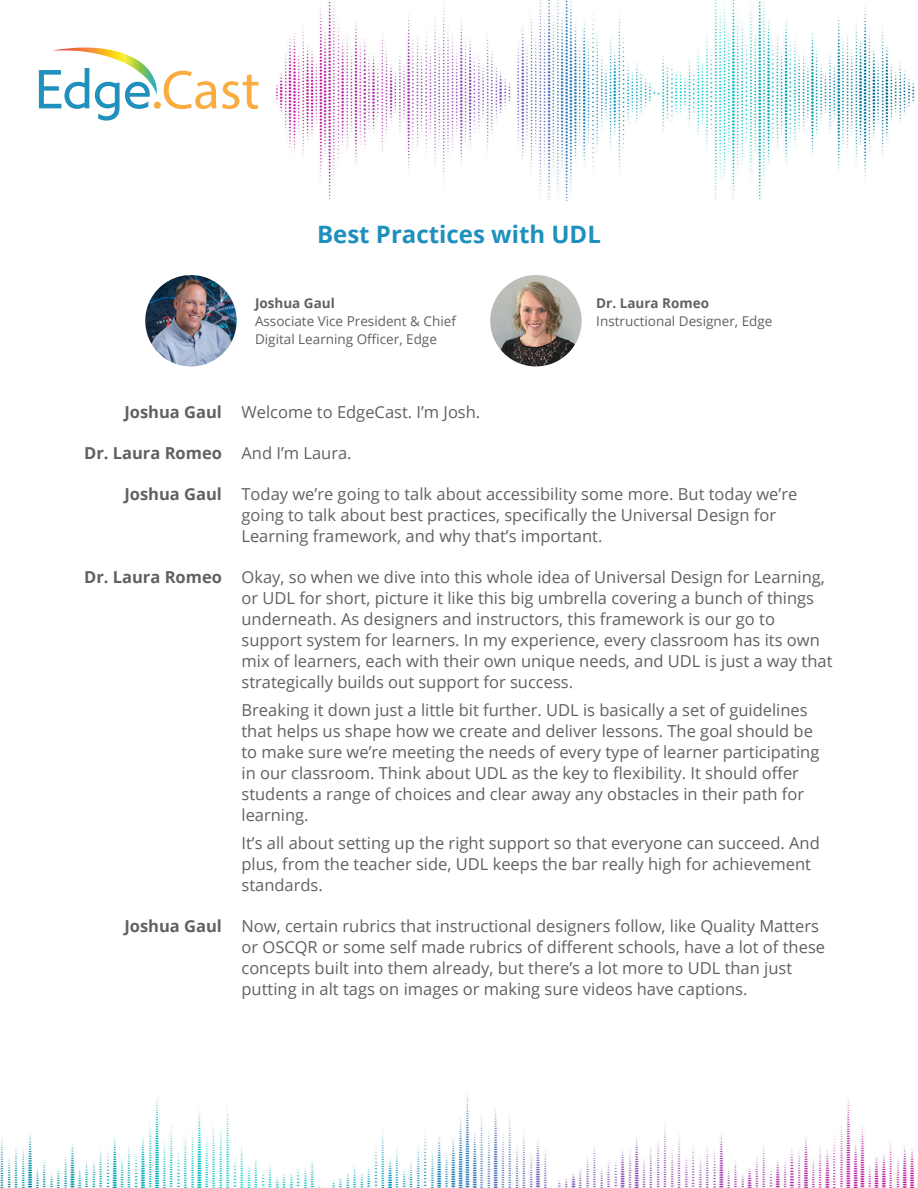
<style>
.page{position:relative;width:918px;height:1188px;background:#fff}
.page>*{position:absolute;margin:0;border:0;box-sizing:border-box;transform-origin:0 0}
.t1{font:700 24px "Open Sans";color:#1f90bd}
.t2{font:16.5px/21px "Open Sans";color:#616164}
.t3{font:700 16.5px "Open Sans";color:#616164}
.t4{font:13.5px/18px "Open Sans";color:#616164}
.s1{font-weight:700}
.s2{font-weight:400}
</style>
<div class="page">
<img style="left:258px;top:0;width:657px;height:200px">
<img style="left:0;top:1094px;width:918px;height:94px">
<div style="left:154px;top:102px;width:7px;height:7px;background:#f9ad41;border-radius:50%"></div>
<svg style="left:39px;top:48px;width:118px;height:73px"></svg>
<svg style="left:164px;top:71px;width:52px;height:38px"></svg>
<svg style="left:222px;top:74px;width:36px;height:35px"></svg>
<img style="left:490px;top:275px;width:92px;height:91px;border-radius:46px">
<img style="left:145px;top:275px;width:92px;height:91px;border-radius:46px">
<p class="t1" style="left:317px;top:217px;width:285px">Best Practices with UDL</p>
<p class="t4" style="left:255px;top:294px;width:202px"><span class="s1">Joshua Gaul<br></span>Associate Vice President &amp; Chief<br>Digital Learning Officer, Edge</p>
<p class="t4" style="left:596px;top:294px;width:178px"><span class="s1">Dr. Laura Romeo<br></span>Instructional Designer, Edge</p>
<p class="t2" style="left:124px;top:401px;width:357px"><span class="s1">Joshua Gaul</span> Welcome to EdgeCast. I’m Josh.</p>
<p class="t3" style="left:84px;top:441px;width:269px">Dr. Laura Romeo <span class="s2">And I’m Laura.</span></p>
<p class="t2" style="left:242px;top:483px;width:557px;text-indent:-117px"><span class="s1">Joshua Gaul</span> Today we’re going to talk about accessibility some more. But today we’re going to talk about best practices, specifically the Universal Design for<br>Learning framework, and why that’s important.</p>
<p class="t2" style="left:242px;top:566px;width:593px;text-indent:-157px"><span class="s1">Dr. Laura Romeo</span> Okay, so when we dive into this whole idea of Universal Design for Learning, or UDL for short, picture it like this big umbrella covering a bunch of things underneath. As designers and instructors, this framework is our go to support system for learners. In my experience, every classroom has its own mix of learners, each with their own unique needs, and UDL is just a way that strategically builds out support for success.</p>
<p class="t2" style="left:241px;top:699px;width:579px">Breaking it down just a little bit further. UDL is basically a set of guidelines that helps us shape how we create and deliver lessons. The goal should be to make sure we’re meeting the needs of every type of learner participating in our classroom. Think about UDL as the key to flexibility. It should offer students a range of choices and clear away any obstacles in their path for learning.</p>
<p class="t2" style="left:241px;top:832px;width:580px">It’s all about setting up the right support so that everyone can succeed. And plus, from the teacher side, UDL keeps the bar really high for achievement standards.</p>
<p class="t2" style="left:242px;top:915px;width:585px;text-indent:-117px"><span class="s1">Joshua Gaul</span> Now, certain rubrics that instructional designers follow, like Quality Matters or OSCQR or some self made rubrics of different schools, have a lot of these concepts built into them already, but there’s a lot more to UDL than just putting in alt tags on images or making sure videos have captions.</p>
</div>
